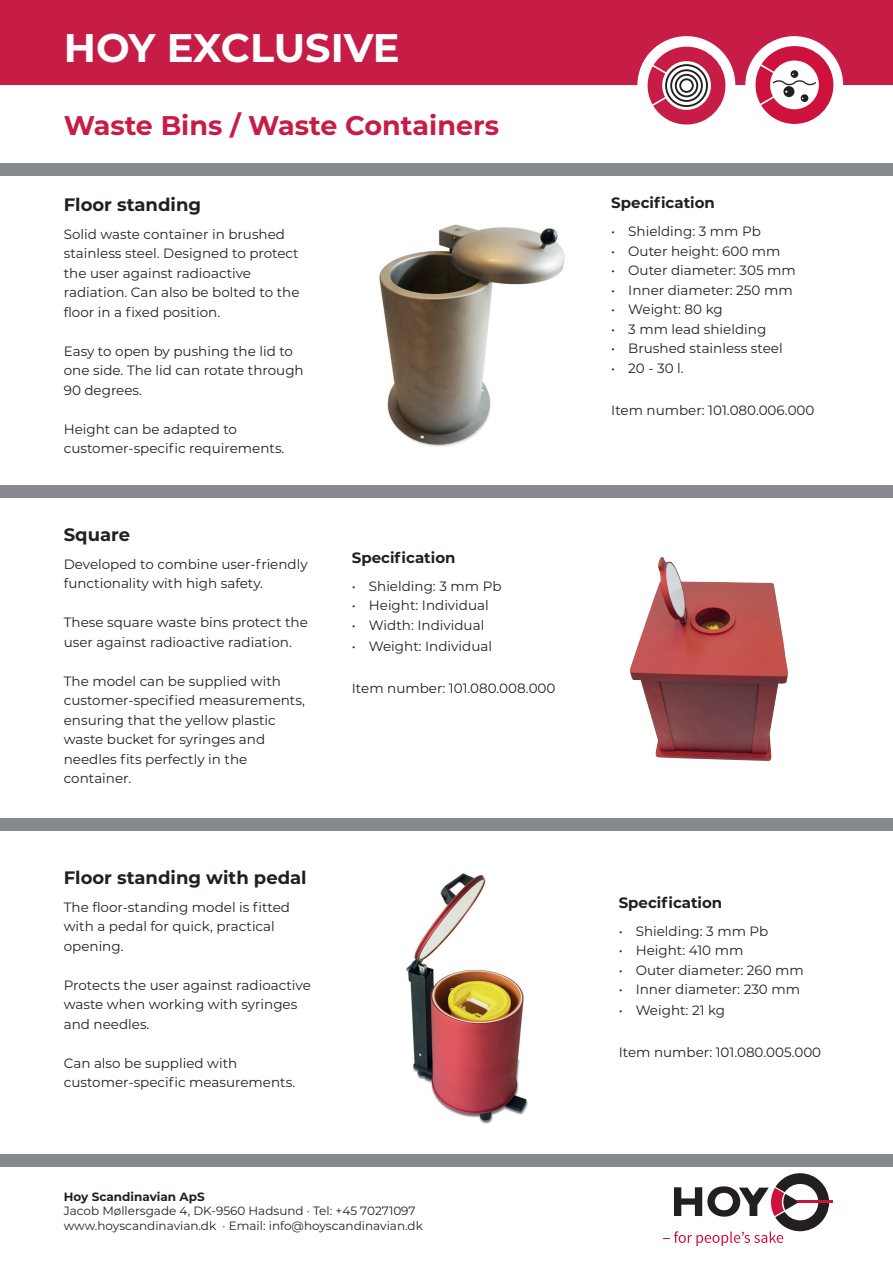
<style>
.page{position:relative;width:893px;height:1263px;background:#fff}
.page>*{position:absolute;margin:0;border:0;box-sizing:border-box;transform-origin:0 0}
.t1{font:700 39.9px "Montserrat";letter-spacing:-.005em;color:#fff}
.h1_Overskift_på_prod{font:700 27px "Montserrat";color:#c71c46}
.h4_Rubrikoverskrift{font:700 18px "Montserrat";color:#231f20}
.h4_Rubrikoverskrift-2{font:700 15px "Montserrat";color:#231f20}
.t2{font:13.5px/19.5px "Montserrat";color:#231f20}
.t3{font:12px/14.4px "Montserrat";color:#231f20}
.t4{font:700 12px "Montserrat";color:#231f20}
</style>
<div class="page">
<div style="left:0;top:0;width:893px;height:85px;background:#c71c46"></div>
<hr style="left:797px;top:1201px;width:36px;height:2px;background:#cd123d">
<svg style="left:663px;top:1173px;width:166px;height:73px"></svg>
<svg style="left:755px;top:46px;width:78px;height:78px"></svg>
<svg style="left:648px;top:47px;width:77px;height:78px"></svg>
<div style="left:0;top:163px;width:893px;height:12px;background:#86898f"></div>
<div style="left:0;top:486px;width:893px;height:12px;background:#86898f"></div>
<div style="left:0;top:818px;width:893px;height:12px;background:#86898f"></div>
<div style="left:0;top:1155px;width:893px;height:12px;background:#86898f"></div>
<img style="left:629px;top:557px;width:159px;height:204px">
<img style="left:379px;top:224px;width:186px;height:223px">
<img style="left:406px;top:873px;width:122px;height:251px">
<h1 class="t1" style="left:64px;top:19px;width:337px">HOY EXCLUSIVE</h1>
<p class="h1_Overskift_på_prod" style="left:64px;top:106px;width:437px">Waste Bins / Waste Containers</p>
<p class="h4_Rubrikoverskrift" style="left:64px;top:192px;width:139px">Floor standing</p>
<p class="t2" style="left:64px;top:224px;width:237px">Solid waste container in brushed stainless steel. Designed to protect the user against radioactive radiation. Can also be bolted to the floor in a fixed position.</p>
<p class="t2" style="left:64px;top:341px;width:241px">Easy to open by pushing the lid to one side. The lid can rotate through<br>90 degrees.</p>
<p class="t2" style="left:64px;top:419px;width:222px">Height can be adapted to customer-specific requirements.</p>
<p class="h4_Rubrikoverskrift" style="left:64px;top:521px;width:68px">Square</p>
<p class="t2" style="left:64px;top:554px;width:245px">Developed to combine user-friendly functionality with high safety.</p>
<p class="t2" style="left:64px;top:612px;width:246px">These square waste bins protect the user against radioactive radiation.</p>
<p class="t2" style="left:64px;top:671px;width:243px">The model can be supplied with customer-specified measurements, ensuring that the yellow plastic waste bucket for syringes and needles fits perfectly in the container.</p>
<p class="h4_Rubrikoverskrift" style="left:64px;top:864px;width:244px">Floor standing with pedal</p>
<p class="t2" style="left:64px;top:897px;width:228px">The floor-standing model is fitted with a pedal for quick, practical opening.</p>
<p class="t2" style="left:64px;top:975px;width:249px">Protects the user against radioactive waste when working with syringes and needles.</p>
<p class="t2" style="left:64px;top:1053px;width:233px">Can also be supplied with customer-specific measurements.</p>
<p class="h4_Rubrikoverskrift-2" style="left:352px;top:547px;width:105px">Specification</p>
<p class="t2" style="left:352px;top:576px;width:151px">• Shielding: 3 mm Pb</p>
<p class="t2" style="left:352px;top:595px;width:138px">• Height: Individual</p>
<p class="t2" style="left:352px;top:615px;width:134px">• Width: Individual</p>
<p class="t2" style="left:352px;top:636px;width:142px">• Weight: Individual</p>
<p class="t2" style="left:352px;top:678px;width:205px">Item number: 101.080.008.000</p>
<p class="t4" style="left:64px;top:1188px;width:142px">Hoy Scandinavian ApS</p>
<p class="t3" style="left:64px;top:1203px;width:361px">Jacob Møllersgade 4, DK-9560 Hadsund · Tel: +45 70271097 www.hoyscandinavian.dk · Email: info@hoyscandinavian.dk</p>
<p class="h4_Rubrikoverskrift-2" style="left:611px;top:192px;width:105px">Specification</p>
<p class="t2" style="left:611px;top:221px;width:151px">• Shielding: 3 mm Pb</p>
<p class="t2" style="left:611px;top:240px;width:171px">• Outer height: 600 mm</p>
<p class="t2" style="left:611px;top:260px;width:186px">• Outer diameter: 305 mm</p>
<p class="t2" style="left:611px;top:279px;width:183px">• Inner diameter: 250 mm</p>
<p class="t2" style="left:611px;top:299px;width:113px">• Weight: 80 kg</p>
<p class="t2" style="left:611px;top:318px;width:156px">• 3 mm lead shielding</p>
<p class="t2" style="left:611px;top:338px;width:173px">• Brushed stainless steel</p>
<p class="t2" style="left:611px;top:357px;width:74px">• 20 - 30 l.</p>
<p class="t2" style="left:611px;top:399px;width:205px">Item number: 101.080.006.000</p>
<p class="h4_Rubrikoverskrift-2" style="left:619px;top:891px;width:105px">Specification</p>
<p class="t2" style="left:619px;top:920px;width:151px">• Shielding: 3 mm Pb</p>
<p class="t2" style="left:619px;top:940px;width:126px">• Height: 410 mm</p>
<p class="t2" style="left:619px;top:959px;width:187px">• Outer diameter: 260 mm</p>
<p class="t2" style="left:619px;top:979px;width:183px">• Inner diameter: 230 mm</p>
<p class="t2" style="left:619px;top:1000px;width:108px">• Weight: 21 kg</p>
<p class="t2" style="left:619px;top:1042px;width:204px">Item number: 101.080.005.000</p>
</div>
